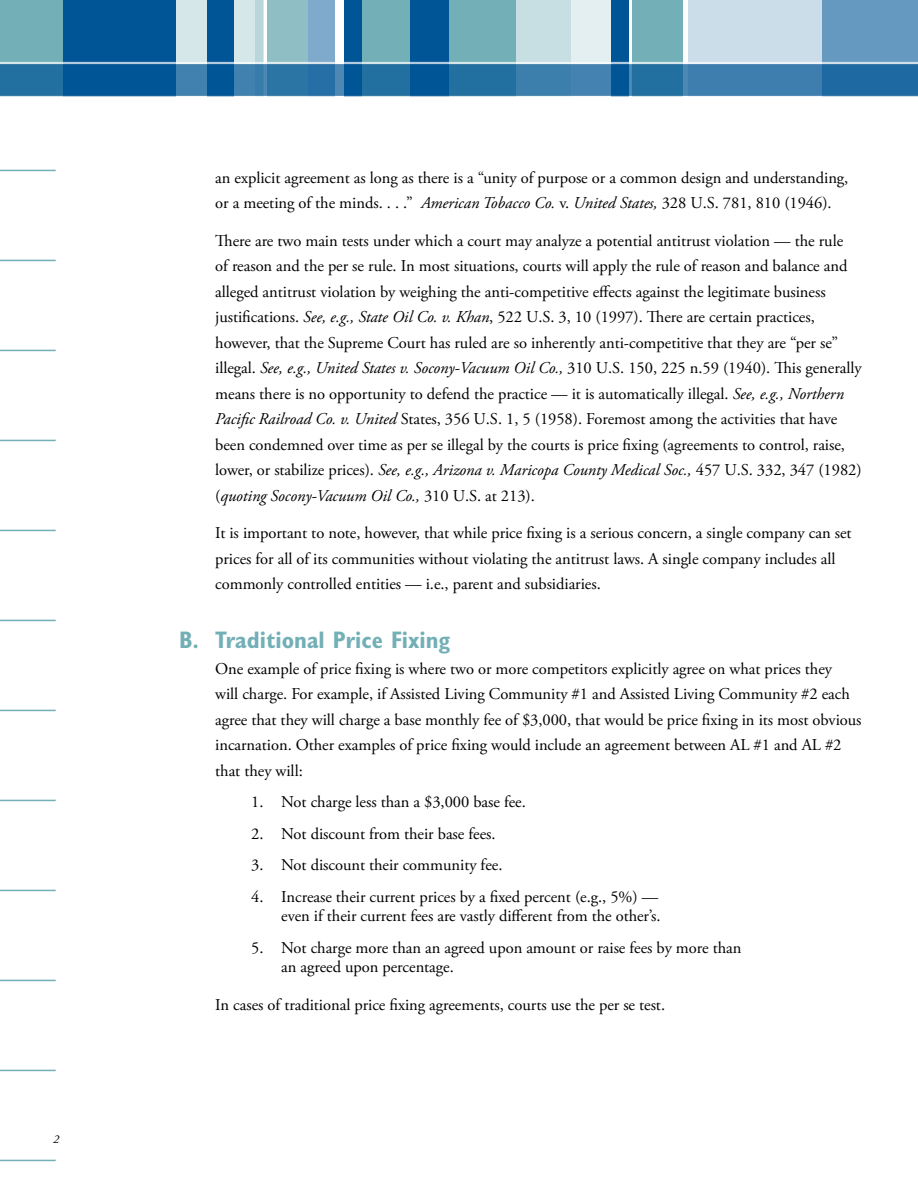
<style>
.page{position:relative;width:918px;height:1188px;background:#fff}
.page>*{position:absolute;margin:0;border:0;box-sizing:border-box;transform-origin:0 0}
.t1{font:700 condensed 24px "Gill Sans";color:#73afb6}
.t2{font:16.5px/25.5px "Adobe Garamond Pro";letter-spacing:-.005em;color:#000}
.t3{font:italic 12px "Adobe Garamond Pro";color:#000}
.s1{font-style:italic}
</style>
<div class="page">
<div style="left:154px;top:0;width:109px;height:97px;background:#d5e7e9"></div>
<hr style="left:0;top:170px;width:56px;height:1px;background:#73afb6">
<hr style="left:0;top:260px;width:56px;height:1px;background:#73afb6">
<hr style="left:0;top:350px;width:56px;height:1px;background:#73afb6">
<hr style="left:0;top:440px;width:56px;height:1px;background:#73afb6">
<hr style="left:0;top:530px;width:56px;height:1px;background:#73afb6">
<hr style="left:0;top:620px;width:56px;height:1px;background:#73afb6">
<hr style="left:0;top:710px;width:56px;height:1px;background:#73afb6">
<hr style="left:0;top:800px;width:56px;height:1px;background:#73afb6">
<hr style="left:0;top:890px;width:56px;height:1px;background:#73afb6">
<hr style="left:0;top:980px;width:56px;height:1px;background:#73afb6">
<hr style="left:0;top:1070px;width:56px;height:1px;background:#73afb6">
<hr style="left:0;top:1160px;width:56px;height:1px;background:#73afb6">
<div style="left:0;top:0;width:63px;height:97px;background:#73afb6"></div>
<div style="left:63px;top:0;width:113px;height:97px;background:#005596"></div>
<div style="left:449px;top:0;width:67px;height:97px;background:#73afb6"></div>
<div style="left:632px;top:0;width:51px;height:97px;background:#73afb6"></div>
<div style="left:516px;top:0;width:56px;height:97px;background:#c7dfe2"></div>
<div style="left:572px;top:0;width:39px;height:97px;background:#e3eff0"></div>
<div style="left:688px;top:0;width:135px;height:97px;background:#ccddea"></div>
<div style="left:823px;top:0;width:95px;height:97px;background:#6699c0"></div>
<div style="left:255px;top:0;width:8px;height:97px;background:#b9d7db"></div>
<div style="left:267px;top:0;width:43px;height:97px;background:#8fbfc5"></div>
<div style="left:361px;top:0;width:51px;height:97px;background:#73afb6"></div>
<div style="left:207px;top:0;width:27px;height:97px;background:#005596"></div>
<div style="left:344px;top:0;width:18px;height:97px;background:#005596"></div>
<div style="left:611px;top:0;width:18px;height:97px;background:#005596"></div>
<div style="left:411px;top:0;width:38px;height:97px;background:#005596"></div>
<div style="left:309px;top:0;width:26px;height:97px;background:#80aacb"></div>
<svg style="left:0;top:62px;width:918px;height:35px"></svg>
<p class="t3" style="left:53px;top:1132px;width:7px">2</p>
<p class="t2" style="left:215px;top:166px;width:635px">an explicit agreement as long as there is a “unity of purpose or a common design and understanding, or a meeting of the minds. . . .” <span class="s1">American Tobacco Co.</span> v. <span class="s1">United States,</span> 328 U.S. 781, 810 (1946).</p>
<p class="t2" style="left:215px;top:229px;width:648px">There are two main tests under which a court may analyze a potential antitrust violation — the rule<br>of reason and the per se rule. In most situations, courts will apply the rule of reason and balance and alleged antitrust violation by weighing the anti-competitive effects against the legitimate business justifications. <span class="s1">See, e.g., State Oil Co. v. Khan</span>, 522 U.S. 3, 10 (1997). There are certain practices, however, that the Supreme Court has ruled are so inherently anti-competitive that they are “per se” illegal. <span class="s1">See, e.g., United States v. Socony-Vacuum Oil Co.,</span> 310 U.S. 150, 225 n.59 (1940). This generally means there is no opportunity to defend the practice — it is automatically illegal. <span class="s1">See, e.g., Northern Pacific Railroad Co. v. United</span> States, 356 U.S. 1, 5 (1958). Foremost among the activities that have been condemned over time as per se illegal by the courts is price fixing (agreements to control, raise, lower, or stabilize prices). <span class="s1">See, e.g., Arizona v. Maricopa County Medical Soc.,</span> 457 U.S. 332, 347 (1982) (<span class="s1">quoting Socony-Vacuum Oil Co.,</span> 310 U.S. at 213).</p>
<p class="t2" style="left:215px;top:521px;width:638px">It is important to note, however, that while price fixing is a serious concern, a single company can set prices for all of its communities without violating the antitrust laws. A single company includes all commonly controlled entities — i.e., parent and subsidiaries.</p>
<h1 class="t1" style="left:179px;top:626px;width:272px">B. Traditional Price Fixing</h1>
<p class="t2" style="left:215px;top:656px;width:648px">One example of price fixing is where two or more competitors explicitly agree on what prices they<br>will charge. For example, if Assisted Living Community #1 and Assisted Living Community #2 each agree that they will charge a base monthly fee of $3,000, that would be price fixing in its most obvious incarnation. Other examples of price fixing would include an agreement between AL #1 and AL #2 that they will:</p>
<p class="t2" style="left:251px;top:790px;width:276px">1. Not charge less than a $3,000 base fee.</p>
<p class="t2" style="left:251px;top:821px;width:246px">2. Not discount from their base fees.</p>
<p class="t2" style="left:251px;top:853px;width:253px">3. Not discount their community fee.</p>
<p class="t2" style="left:251px;top:887px;width:411px;line-height:19.5px;text-align:right">4. Increase their current prices by a fixed percent (e.g., 5%) — even if their current fees are vastly different from the other’s.</p>
<p class="t2" style="left:281px;top:938px;width:462px;line-height:19.5px;text-indent:-30px">5. Not charge more than an agreed upon amount or raise fees by more than an agreed upon percentage.</p>
<p class="t2" style="left:215px;top:992px;width:451px">In cases of traditional price fixing agreements, courts use the per se test.</p>
</div>
